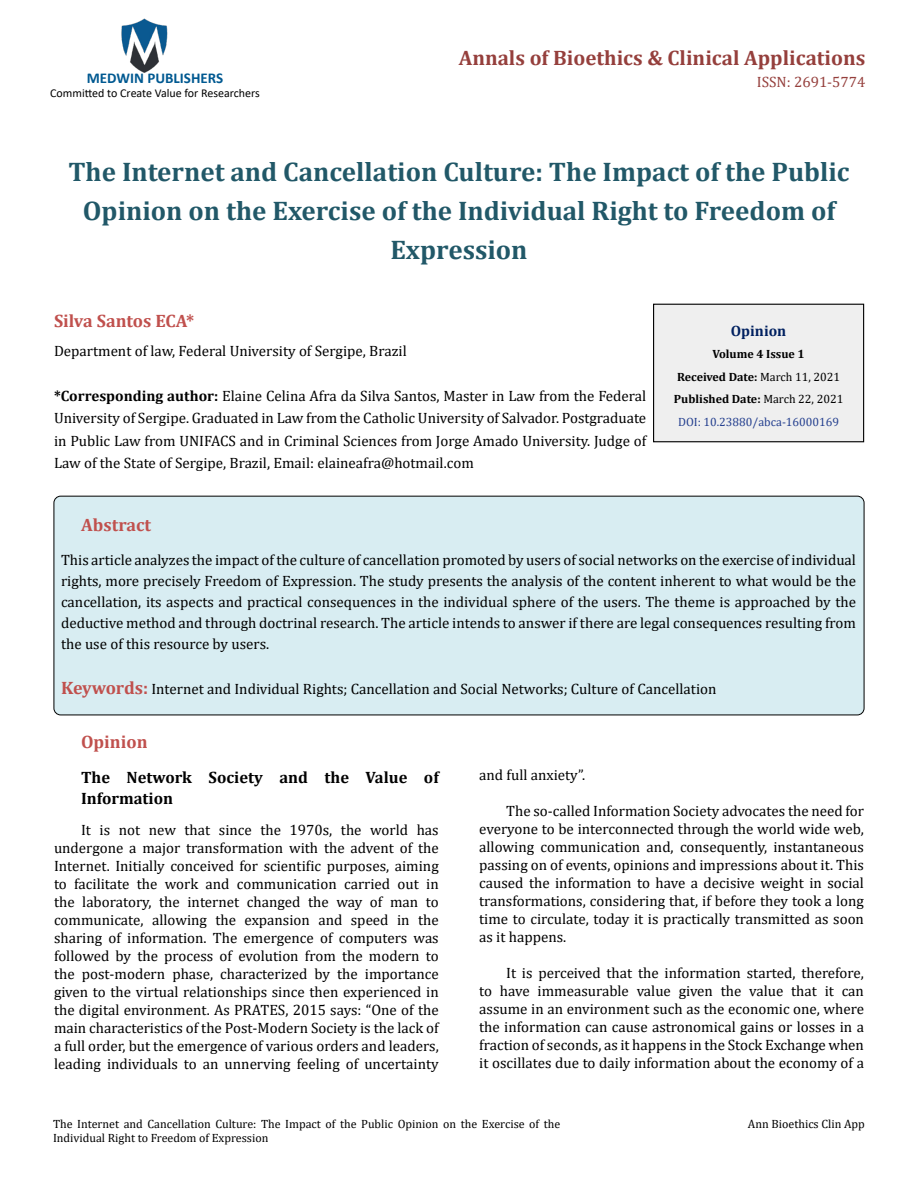
<style>
.page{position:relative;width:918px;height:1188px;background:#fff}
.page>*{position:absolute;margin:0;border:0;box-sizing:border-box;transform-origin:0 0}
.t1{font:700 27px/39px "Cambria";color:#215868;text-align:center}
.t2{font:700 21px "Cambria";color:#953f3c}
.t3{font:700 18px "Cambria";color:#c0504d}
.t4{font:700 16.5px/21px "Cambria";color:#000}
.t5{font:15px/18px "Cambria";color:#000;text-align:justify}
.t6{font:700 15px "Calibri";color:#005991}
.t7{font:15px "Cambria";color:#953f3c}
.t8{font:700 15px "Cambria";color:#002060}
.t9{font:12px/14.4px "Cambria";color:#000}
.t10{font:700 12px/22.5px "Cambria";color:#000;text-align:center}
.t11{font:12px "Calibri";color:#000}
.s1{font-weight:700}
.s2{font-weight:400}
.s3{font-weight:400;color:#25408f}
.s4{font-weight:700;font-size:18px;color:#c0504d}
</style>
<div class="page">
<img style="left:121px;top:18px;width:47px;height:55px">
<div style="left:654px;top:304px;width:210px;height:138px;background:#efefef"></div>
<div style="left:653px;top:304px;width:211px;height:138px;border:1px solid #000"></div>
<div style="left:54px;top:496px;width:810px;height:219px;background:#d8edf2;border-radius:7px"></div>
<div style="left:54px;top:496px;width:810px;height:219px;border:1px solid #000;border-radius:7px"></div>
<h2 class="t2" style="left:459px;top:43px;width:408px">Annals of Bioethics &amp; Clinical Applications</h2>
<p class="t6" style="left:87px;top:67px;width:138px">MEDWIN PUBLISHERS</p>
<p class="t7" style="left:757px;top:74px;width:110px">ISSN: 2691-5774</p>
<p class="t11" style="left:50px;top:85px;width:211px">Committed to Create Value for Researchers</p>
<h1 class="t1" style="left:68px;top:152px;width:783px">The Internet and Cancellation Culture: The Impact of the Public<br>Opinion on the Exercise of the Individual Right to Freedom of<br>Expression</h1>
<p class="t3" style="left:54px;top:308px;width:142px">Silva Santos ECA*</p>
<p class="t5" style="left:54px;top:342px;width:354px">Department of law, Federal University of Sergipe, Brazil</p>
<p class="t5" style="left:54px;top:384px;width:594px;line-height:22.5px"><span class="s1">*Corresponding author:</span> Elaine Celina Afra da Silva Santos, Master in Law from the Federal University of Sergipe. Graduated in Law from the Catholic University of Salvador. Postgraduate in Public Law from UNIFACS and in Criminal Sciences from Jorge Amado University. Judge of Law of the State of Sergipe, Brazil, Email: elaineafra@hotmail.com</p>
<p class="t8" style="left:731px;top:320px;width:57px">Opinion</p>
<p class="t10" style="left:674px;top:343px;width:171px">Volume 4 Issue 1<br>Received Date: <span class="s2">March 11, 2021<br></span>Published Date: <span class="s2">March 22, 2021<br></span><span class="s3">DOI: 10.23880/abca-16000169</span></p>
<p class="t3" style="left:81px;top:512px;width:71px">Abstract</p>
<p class="t5" style="left:61px;top:550px;width:797px;line-height:21px">This article analyzes the impact of the culture of cancellation promoted by users of social networks on the exercise of individual rights, more precisely Freedom of Expression. The study presents the analysis of the content inherent to what would be the cancellation, its aspects and practical consequences in the individual sphere of the users. The theme is approached by the deductive method and through doctrinal research. The article intends to answer if there are legal consequences resulting from the use of this resource by users.</p>
<p class="t5" style="left:61px;top:680px;width:657px"><span class="s4">Keywords:</span> Internet and Individual Rights; Cancellation and Social Networks; Culture of Cancellation</p>
<p class="t3" style="left:81px;top:730px;width:68px">Opinion</p>
<p class="t4" style="left:81px;top:766px;width:359px">The Network Society and the Value of<br>Information</p>
<p class="t5" style="left:54px;top:821px;width:386px;text-indent:27px">It is not new that since the 1970s, the world has undergone a major transformation with the advent of the Internet. Initially conceived for scientific purposes, aiming to facilitate the work and communication carried out in the laboratory, the internet changed the way of man to communicate, allowing the expansion and speed in the sharing of information. The emergence of computers was followed by the process of evolution from the modern to the post-modern phase, characterized by the importance given to the virtual relationships since then experienced in the digital environment. As PRATES, 2015 says: “One of the main characteristics of the Post-Modern Society is the lack of a full order, but the emergence of various orders and leaders, leading individuals to an unnerving feeling of uncertainty</p>
<p class="t5" style="left:479px;top:766px;width:107px">and full anxiety”.</p>
<p class="t5" style="left:479px;top:802px;width:386px;text-indent:27px">The so-called Information Society advocates the need for everyone to be interconnected through the world wide web, allowing communication and, consequently, instantaneous passing on of events, opinions and impressions about it. This caused the information to have a decisive weight in social transformations, considering that, if before they took a long time to circulate, today it is practically transmitted as soon as it happens.</p>
<p class="t5" style="left:479px;top:964px;width:386px;text-indent:27px">It is perceived that the information started, therefore, to have immeasurable value given the value that it can assume in an environment such as the economic one, where the information can cause astronomical gains or losses in a fraction of seconds, as it happens in the Stock Exchange when it oscillates due to daily information about the economy of a</p>
<p class="t9" style="left:53px;top:1117px;width:509px">The Internet and Cancellation Culture: The Impact of the Public Opinion on the Exercise of the<br>Individual Right to Freedom of Expression</p>
<p class="t9" style="left:748px;top:1117px;width:119px">Ann Bioethics Clin App</p>
</div>
